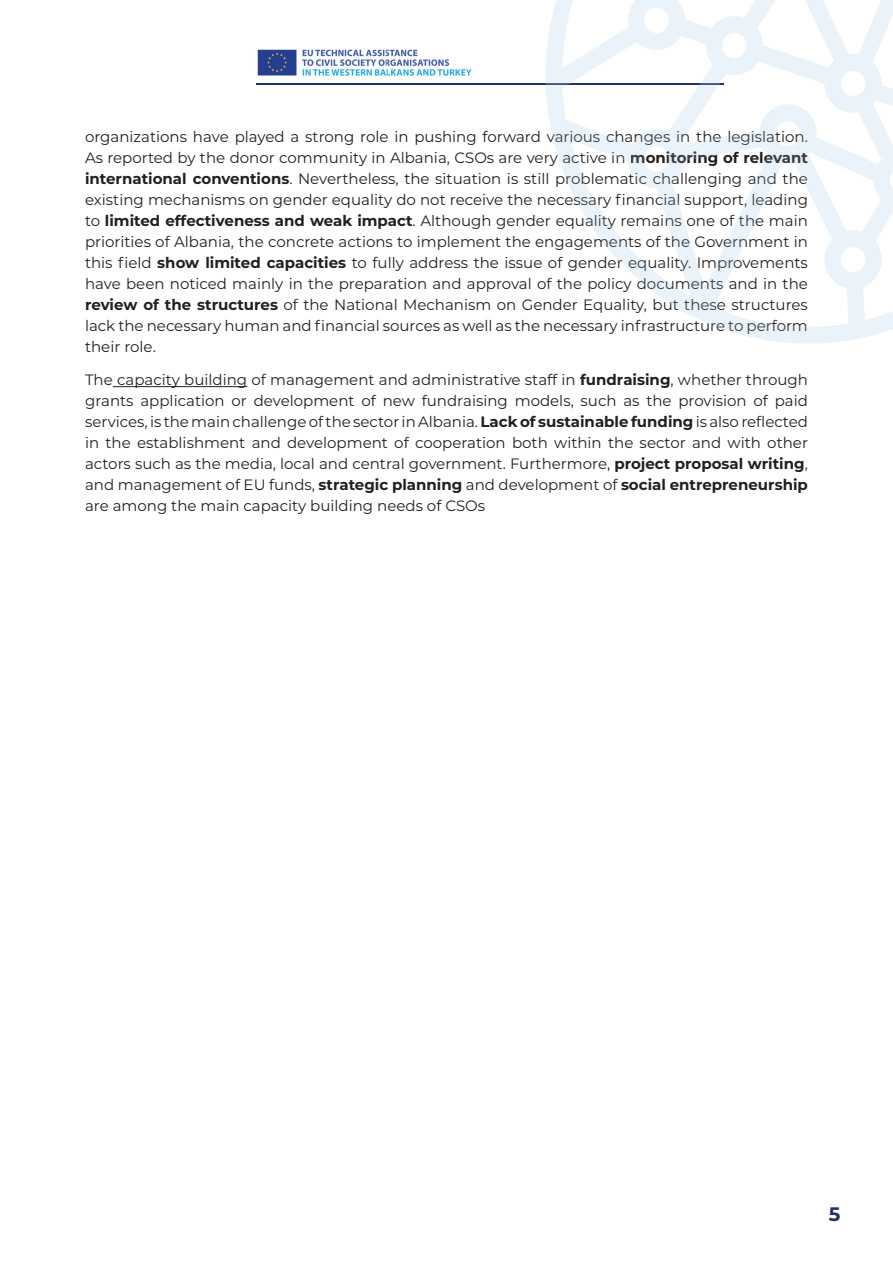
<style>
.page{position:relative;width:893px;height:1263px;background:#fff}
.page>*{position:absolute;margin:0;border:0;box-sizing:border-box;transform-origin:0 0}
.t1{font:700 19.5px "Montserrat";color:#242f67}
.t2{font:15px/21px "Montserrat";color:#393c40}
.t3{font:15px/21px "Montserrat";color:#231f20;text-align:justify}
.s1{font-weight:700}
.s2{font-weight:700;color:#231f20}
.s3{color:#231f20}
</style>
<div class="page">
<img style="left:257px;top:49px;width:215px;height:27px">
<hr style="left:256px;top:83px;width:468px;height:2px;background:#242f67">
<hr style="left:113px;top:386px;width:134px;height:1px;background:#231f20">
<svg style="left:546px;top:0;width:347px;height:344px"></svg>
<svg style="left:546px;top:83px;width:174px;height:2px"></svg>
<svg style="left:551px;top:131px;width:257px;height:14px"></svg>
<svg style="left:557px;top:152px;width:68px;height:14px"></svg>
<svg style="left:631px;top:151px;width:177px;height:15px"></svg>
<svg style="left:564px;top:173px;width:244px;height:14px"></svg>
<svg style="left:573px;top:194px;width:195px;height:14px"></svg>
<svg style="left:584px;top:215px;width:174px;height:14px"></svg>
<svg style="left:598px;top:236px;width:150px;height:14px"></svg>
<svg style="left:615px;top:257px;width:123px;height:14px"></svg>
<svg style="left:636px;top:278px;width:92px;height:14px"></svg>
<svg style="left:663px;top:299px;width:65px;height:14px"></svg>
<svg style="left:700px;top:320px;width:108px;height:14px"></svg>
<p class="t2" style="left:85px;top:126px;width:724px">organizations have played a strong role in pushing forward various changes in the legislation.<br>As reported by the donor community in Albania, CSOs are very active in <span class="s1">monitoring of relevant</span></p>
<p class="t2" style="left:85px;top:189px;width:724px">existing mechanisms on gender equality do not receive the necessary financial support, leading</p>
<p class="t2" style="left:85px;top:231px;width:724px">priorities of Albania, the concrete actions to implement the engagements of the Government in</p>
<p class="t2" style="left:85px;top:273px;width:724px">have been noticed mainly in the preparation and approval of the policy documents and in the</p>
<p class="t2" style="left:85px;top:315px;width:724px">lack the necessary human and financial sources as well as the necessary infrastructure to perform</p>
<p class="t2" style="left:85px;top:168px;width:724px"><span class="s2">international conventions</span>. Nevertheless, the situation is still problematic challenging and the</p>
<p class="t2" style="left:85px;top:210px;width:724px"><span class="s3">to</span> <span class="s2">limited effectiveness and weak impact</span>. Although gender equality remains one of the main</p>
<p class="t2" style="left:85px;top:252px;width:724px"><span class="s3">this field</span> <span class="s2">show limited capacities</span> to fully address the issue of gender equality. Improvements</p>
<p class="t2" style="left:85px;top:294px;width:724px"><span class="s2">review of the structures</span> of the National Mechanism on Gender Equality, but these structures</p>
<p class="t3" style="left:85px;top:336px;width:72px">their role.</p>
<p class="t3" style="left:85px;top:369px;width:724px">The capacity building of management and administrative staff in <span class="s1">fundraising</span>, whether through grants application or development of new fundraising models, such as the provision of paid services, is the main challenge of the sector in Albania. <span class="s1">Lack of sustainable funding</span> is also reflected in the establishment and development of cooperation both within the sector and with other actors such as the media, local and central government. Furthermore, <span class="s1">project proposal writing</span>, and management of EU funds, <span class="s1">strategic planning</span> and development of <span class="s1">social entrepreneurship </span>are among the main capacity building needs of CSOs</p>
<h1 class="t1" style="left:829px;top:1199px;width:13px">5</h1>
</div>
